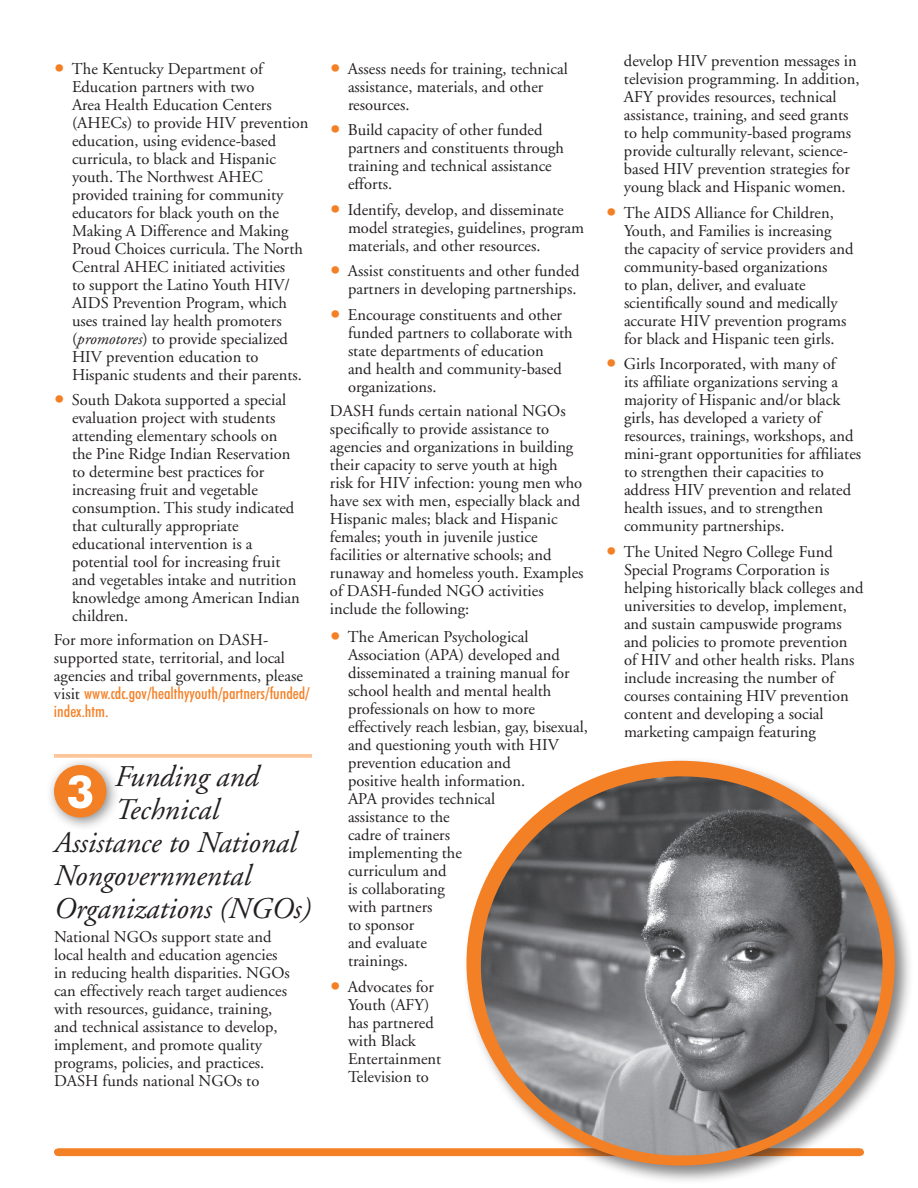
<style>
.page{position:relative;width:918px;height:1188px;background:#fff}
.page>*{position:absolute;margin:0;border:0;box-sizing:border-box;transform-origin:0 0}
.t1{font:italic 30px "Adobe Garamond";color:#231f20}
.Bullet_1{font:16.5px/18px "Adobe Garamond";color:#231f20}
.Body{font:16.5px/18px "Adobe Garamond";color:#231f20}
.s1{font-size:27px;color:#f48026}
.s2{font-style:italic}
.s3{font-family:"Futura BT";font-weight:500;font-stretch:condensed;color:#f48026}
.s4{color:#f48026}
</style>
<div class="page">
<svg style="left:54px;top:754px;width:258px;height:4px"></svg>
<svg style="left:54px;top:1148px;width:408px;height:8px;background:#f4842d"></svg>
<div style="left:45px;top:756px;width:83px;height:83px;background:#231f20;opacity:.54"></div>
<div style="left:54px;top:765px;width:52px;height:53px;background:#f48026;border-radius:50%"></div>
<svg style="left:68px;top:775px;width:24px;height:33px"></svg>
<div style="left:462px;top:756px;width:456px;height:432px;background:#231f20;opacity:.55"></div>
<div style="left:466px;top:761px;width:429px;height:405px;background:#f48026;border-radius:50%"></div>
<img style="left:480px;top:775px;width:404px;height:381px">
<p class="Bullet_1" style="left:72px;top:60px;width:238px;text-indent:-18px"><span class="s1">•</span> The Kentucky Department of<br>Education partners with two<br>Area Health Education Centers (AHECs) to provide HIV prevention education, using evidence-based curricula, to black and Hispanic youth. The Northwest AHEC provided training for community educators for black youth on the<br>Making A Difference and Making<br>Proud Choices curricula. The North<br>Central AHEC initiated activities<br>to support the Latino Youth HIV/<br>AIDS Prevention Program, which uses trained lay health promoters (<span class="s2">promotores</span>) to provide specialized<br>HIV prevention education to<br>Hispanic students and their parents.</p>
<p class="Bullet_1" style="left:72px;top:391px;width:229px;text-indent:-18px"><span class="s1">•</span> South Dakota supported a special evaluation project with students attending elementary schools on the Pine Ridge Indian Reservation to determine best practices for increasing fruit and vegetable consumption. This study indicated that culturally appropriate educational intervention is a potential tool for increasing fruit and vegetables intake and nutrition knowledge among American Indian children.</p>
<p class="Body" style="left:54px;top:631px;width:257px">For more information on DASH&shy;supported state, territorial, and local agencies and tribal governments, please visit <span class="s3">www.cdc.gov/healthyyouth/partners/funded/ index.htm</span><span class="s4">.</span></p>
<h2 class="t1" style="left:115px;top:761px;width:146px">Funding and</h2>
<h2 class="t1" style="left:115px;top:794px;width:106px">Technical</h2>
<h2 class="t1" style="left:54px;top:827px;width:244px">Assistance to National</h2>
<h2 class="t1" style="left:54px;top:860px;width:198px">Nongovernmental</h2>
<h2 class="t1" style="left:54px;top:893px;width:259px">Organizations (NGOs)</h2>
<p class="Body" style="left:54px;top:928px;width:237px">National NGOs support state and local health and education agencies in reducing health disparities. NGOs can effectively reach target audiences with resources, guidance, training, and technical assistance to develop, implement, and promote quality programs, policies, and practices.<br>DASH funds national NGOs to</p>
<p class="Bullet_1" style="left:348px;top:60px;width:221px;text-indent:-18px"><span class="s1">•</span> Assess needs for training, technical assistance, materials, and other resources.</p>
<p class="Bullet_1" style="left:348px;top:121px;width:218px;text-indent:-18px"><span class="s1">•</span> Build capacity of other funded partners and constituents through training and technical assistance efforts.</p>
<p class="Bullet_1" style="left:348px;top:201px;width:238px;text-indent:-18px"><span class="s1">•</span> Identify, develop, and disseminate model strategies, guidelines, program materials, and other resources.</p>
<p class="Bullet_1" style="left:330px;top:262px;width:251px;text-align:right"><span class="s1">•</span> Assist constituents and other funded partners in developing partnerships.</p>
<p class="Bullet_1" style="left:348px;top:306px;width:226px;text-indent:-18px"><span class="s1">•</span> Encourage constituents and other funded partners to collaborate with state departments of education<br>and health and community-based organizations.</p>
<p class="Body" style="left:330px;top:402px;width:255px">DASH funds certain national NGOs specifically to provide assistance to agencies and organizations in building their capacity to serve youth at high risk for HIV infection: young men who have sex with men, especially black and Hispanic males; black and Hispanic females; youth in juvenile justice facilities or alternative schools; and runaway and homeless youth. Examples of DASH-funded NGO activities include the following:</p>
<p class="Bullet_1" style="left:348px;top:628px;width:241px;text-indent:-18px"><span class="s1">•</span> The American Psychological<br>Association (APA) developed and disseminated a training manual for school health and mental health professionals on how to more effectively reach lesbian, gay, bisexual, and questioning youth with HIV prevention education and<br>positive health information.<br>APA provides technical<br>assistance to the<br>cadre of trainers<br>implementing the<br>curriculum and<br>is collaborating<br>with partners<br>to sponsor<br>and evaluate<br>trainings.</p>
<p class="Bullet_1" style="left:348px;top:978px;width:95px;text-indent:-18px"><span class="s1">•</span> Advocates for<br>Youth (AFY) has partnered with Black<br>Entertainment<br>Television to</p>
<p class="Bullet_1" style="left:624px;top:52px;width:237px">develop HIV prevention messages in television programming. In addition, AFY provides resources, technical assistance, training, and seed grants to help community-based programs provide culturally relevant, science&shy;based HIV prevention strategies for young black and Hispanic women.</p>
<p class="Bullet_1" style="left:624px;top:204px;width:231px;text-indent:-18px"><span class="s1">•</span> The AIDS Alliance for Children, Youth, and Families is increasing the capacity of service providers and community-based organizations<br>to plan, deliver, and evaluate scientifically sound and medically accurate HIV prevention programs for black and Hispanic teen girls.</p>
<p class="Bullet_1" style="left:624px;top:355px;width:239px;text-indent:-18px"><span class="s1">•</span> Girls Incorporated, with many of<br>its affiliate organizations serving a majority of Hispanic and/or black girls, has developed a variety of resources, trainings, workshops, and mini-grant opportunities for affiliates to strengthen their capacities to address HIV prevention and related health issues, and to strengthen community partnerships.</p>
<p class="Bullet_1" style="left:624px;top:543px;width:241px;text-indent:-18px"><span class="s1">•</span> The United Negro College Fund Special Programs Corporation is helping historically black colleges and universities to develop, implement, and sustain campuswide programs and policies to promote prevention of HIV and other health risks. Plans include increasing the number of courses containing HIV prevention content and developing a social marketing campaign featuring</p>
</div>
